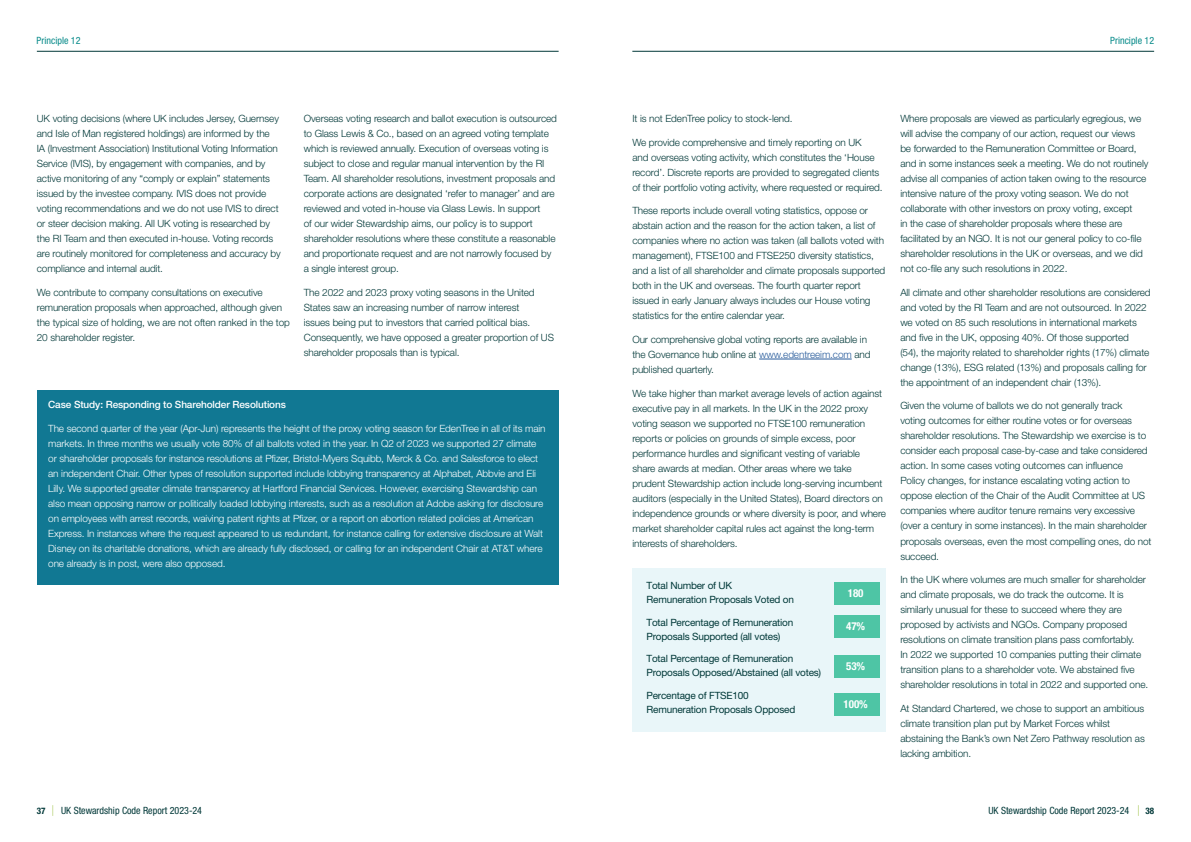
<style>
.page{position:relative;width:1191px;height:842px;background:#fff}
.page>*{position:absolute;margin:0;border:0;box-sizing:border-box;transform-origin:0 0}
.t1{font:700 condensed 11px "Helvetica Neue LT Pro";color:#fff}
.t2{font:300 10px/15px "Helvetica Neue LT Pro";letter-spacing:-.01em;color:#003838}
.t3{font:300 10px/15px "Helvetica Neue LT Pro";letter-spacing:-.01em;color:#fff}
.t4{font:10px/14px "Helvetica Neue LT Pro";letter-spacing:-.02em;color:#003838}
.t5{font:condensed 10px "Helvetica Neue LT Pro";color:#003838}
.t6{font:500 10px "Helvetica Neue LT Pro";letter-spacing:-.01em;color:#fff}
.t7{font:condensed 10px "Helvetica Neue LT Pro";color:#088b8a}
.t8{font:700 condensed 9px "Helvetica Neue LT Pro";color:#003838}
.s1{color:#275b9b}
</style>
<div class="page">
<hr style="left:759px;top:359px;width:92px;height:1px;background:#275b9b">
<div style="left:37px;top:390px;width:521px;height:194px;background:#117893"></div>
<div style="left:632px;top:568px;width:254px;height:163px;background:#e9f6f9"></div>
<div style="left:833px;top:582px;width:46px;height:22px;background:#4ec5a5"></div>
<div style="left:833px;top:615px;width:46px;height:23px;background:#4ec5a5"></div>
<div style="left:833px;top:656px;width:46px;height:22px;background:#4ec5a5"></div>
<div style="left:833px;top:693px;width:46px;height:23px;background:#4ec5a5"></div>
<hr style="left:632px;top:51px;width:522px;height:1px;background:#003838">
<hr style="left:37px;top:51px;width:521px;height:1px;background:#003838">
<p class="t7" style="left:37px;top:35px;width:45px">Principle 12</p>
<p class="t7" style="left:1110px;top:35px;width:45px">Principle 12</p>
<p class="t2" style="left:37px;top:111px;width:245px">UK voting decisions (where UK includes Jersey, Guernsey and Isle of Man registered holdings) are informed by the<br>IA (Investment Association) Institutional Voting Information Service (IVIS), by engagement with companies, and by active monitoring of any “comply or explain” statements issued by the investee company. IVIS does not provide voting recommendations and we do not use IVIS to direct or steer decision making. All UK voting is researched by the RI Team and then executed in-house. Voting records are routinely monitored for completeness and accuracy by compliance and internal audit.</p>
<p class="t2" style="left:37px;top:285px;width:254px">We contribute to company consultations on executive remuneration proposals when approached, although given the typical size of holding, we are not often ranked in the top 20 shareholder register.</p>
<p class="t2" style="left:304px;top:111px;width:255px">Overseas voting research and ballot execution is outsourced to Glass Lewis &amp; Co., based on an agreed voting template which is reviewed annually. Execution of overseas voting is subject to close and regular manual intervention by the RI Team. All shareholder resolutions, investment proposals and corporate actions are designated ‘refer to manager’ and are reviewed and voted in-house via Glass Lewis. In support<br>of our wider Stewardship aims, our policy is to support shareholder resolutions where these constitute a reasonable and proportionate request and are not narrowly focused by a single interest group.</p>
<p class="t2" style="left:304px;top:285px;width:252px">The 2022 and 2023 proxy voting seasons in the United States saw an increasing number of narrow interest<br>issues being put to investors that carried political bias.<br>Consequently, we have opposed a greater proportion of US shareholder proposals than is typical.</p>
<p class="t6" style="left:48px;top:399px;width:239px">Case Study: Responding to Shareholder Resolutions</p>
<p class="t3" style="left:48px;top:420px;width:499px">The second quarter of the year (Apr-Jun) represents the height of the proxy voting season for EdenTree in all of its main markets. In three months we usually vote 80% of all ballots voted in the year. In Q2 of 2023 we supported 27 climate or shareholder proposals for instance resolutions at Pfizer, Bristol-Myers Squibb, Merck &amp; Co. and Salesforce to elect an independent Chair. Other types of resolution supported include lobbying transparency at Alphabet, Abbvie and Eli Lilly. We supported greater climate transparency at Hartford Financial Services. However, exercising Stewardship can also mean opposing narrow or politically loaded lobbying interests, such as a resolution at Adobe asking for disclosure on employees with arrest records, waiving patent rights at Pfizer, or a report on abortion related policies at American Express. In instances where the request appeared to us redundant, for instance calling for extensive disclosure at Walt Disney on its charitable donations, which are already fully disclosed, or calling for an independent Chair at AT&amp;T where one already is in post, were also opposed.</p>
<p class="t2" style="left:632px;top:111px;width:162px">It is not EdenTree policy to stock-lend.</p>
<p class="t2" style="left:632px;top:135px;width:252px">We provide comprehensive and timely reporting on UK<br>and overseas voting activity, which constitutes the ‘House record’. Discrete reports are provided to segregated clients of their portfolio voting activity, where requested or required.</p>
<p class="t2" style="left:632px;top:203px;width:254px">These reports include overall voting statistics, oppose or abstain action and the reason for the action taken, a list of companies where no action was taken (all ballots voted with management), FTSE100 and FTSE250 diversity statistics, and a list of all shareholder and climate proposals supported both in the UK and overseas. The fourth quarter report issued in early January always includes our House voting statistics for the entire calendar year.</p>
<p class="t2" style="left:632px;top:332px;width:240px">Our comprehensive global voting reports are available in the Governance hub online at <span class="s1">www.edentreeim.com</span> and published quarterly.</p>
<p class="t2" style="left:632px;top:385px;width:255px">We take higher than market average levels of action against executive pay in all markets. In the UK in the 2022 proxy voting season we supported no FTSE100 remuneration reports or policies on grounds of simple excess, poor performance hurdles and significant vesting of variable<br>share awards at median. Other areas where we take prudent Stewardship action include long-serving incumbent auditors (especially in the United States), Board directors on independence grounds or where diversity is poor, and where market shareholder capital rules act against the long-term interests of shareholders.</p>
<p class="t4" style="left:646px;top:578px;width:149px">Total Number of UK<br>Remuneration Proposals Voted on</p>
<p class="t4" style="left:646px;top:615px;width:148px">Total Percentage of Remuneration<br>Proposals Supported (all votes)</p>
<p class="t4" style="left:646px;top:651px;width:176px">Total Percentage of Remuneration<br>Proposals Opposed/Abstained (all votes)</p>
<p class="t4" style="left:646px;top:688px;width:150px">Percentage of FTSE100<br>Remuneration Proposals Opposed</p>
<p class="t1" style="left:847px;top:587px;width:17px">180</p>
<p class="t1" style="left:846px;top:619px;width:21px">47%</p>
<p class="t1" style="left:846px;top:659px;width:21px">53%</p>
<p class="t1" style="left:843px;top:697px;width:26px">100%</p>
<p class="t2" style="left:900px;top:111px;width:249px">Where proposals are viewed as particularly egregious, we will advise the company of our action, request our views be forwarded to the Remuneration Committee or Board, and in some instances seek a meeting. We do not routinely advise all companies of action taken owing to the resource intensive nature of the proxy voting season. We do not collaborate with other investors on proxy voting, except<br>in the case of shareholder proposals where these are facilitated by an NGO. It is not our general policy to co-file shareholder resolutions in the UK or overseas, and we did not co-file any such resolutions in 2022.</p>
<p class="t2" style="left:900px;top:285px;width:252px">All climate and other shareholder resolutions are considered and voted by the RI Team and are not outsourced. In 2022 we voted on 85 such resolutions in international markets and five in the UK, opposing 40%. Of those supported<br>(54), the majority related to shareholder rights (17%) climate change (13%), ESG related (13%) and proposals calling for the appointment of an independent chair (13%).</p>
<p class="t2" style="left:900px;top:398px;width:253px">Given the volume of ballots we do not generally track<br>voting outcomes for either routine votes or for overseas shareholder resolutions. The Stewardship we exercise is to consider each proposal case-by-case and take considered action. In some cases voting outcomes can influence<br>Policy changes, for instance escalating voting action to oppose election of the Chair of the Audit Committee at US companies where auditor tenure remains very excessive (over a century in some instances). In the main shareholder proposals overseas, even the most compelling ones, do not succeed.</p>
<p class="t2" style="left:900px;top:572px;width:249px">In the UK where volumes are much smaller for shareholder and climate proposals, we do track the outcome. It is similarly unusual for these to succeed where they are proposed by activists and NGOs. Company proposed resolutions on climate transition plans pass comfortably.<br>In 2022 we supported 10 companies putting their climate transition plans to a shareholder vote. We abstained five shareholder resolutions in total in 2022 and supported one.</p>
<p class="t2" style="left:900px;top:700px;width:246px">At Standard Chartered, we chose to support an ambitious climate transition plan put by Market Forces whilst abstaining the Bank’s own Net Zero Pathway resolution as lacking ambition.</p>
<p class="t8" style="left:37px;top:805px;width:10px">37</p>
<p class="t5" style="left:61px;top:805px;width:142px">UK Stewardship Code Report 2023-24</p>
<p class="t5" style="left:988px;top:805px;width:142px">UK Stewardship Code Report 2023-24</p>
<p class="t8" style="left:1145px;top:805px;width:10px">38</p>
</div>
